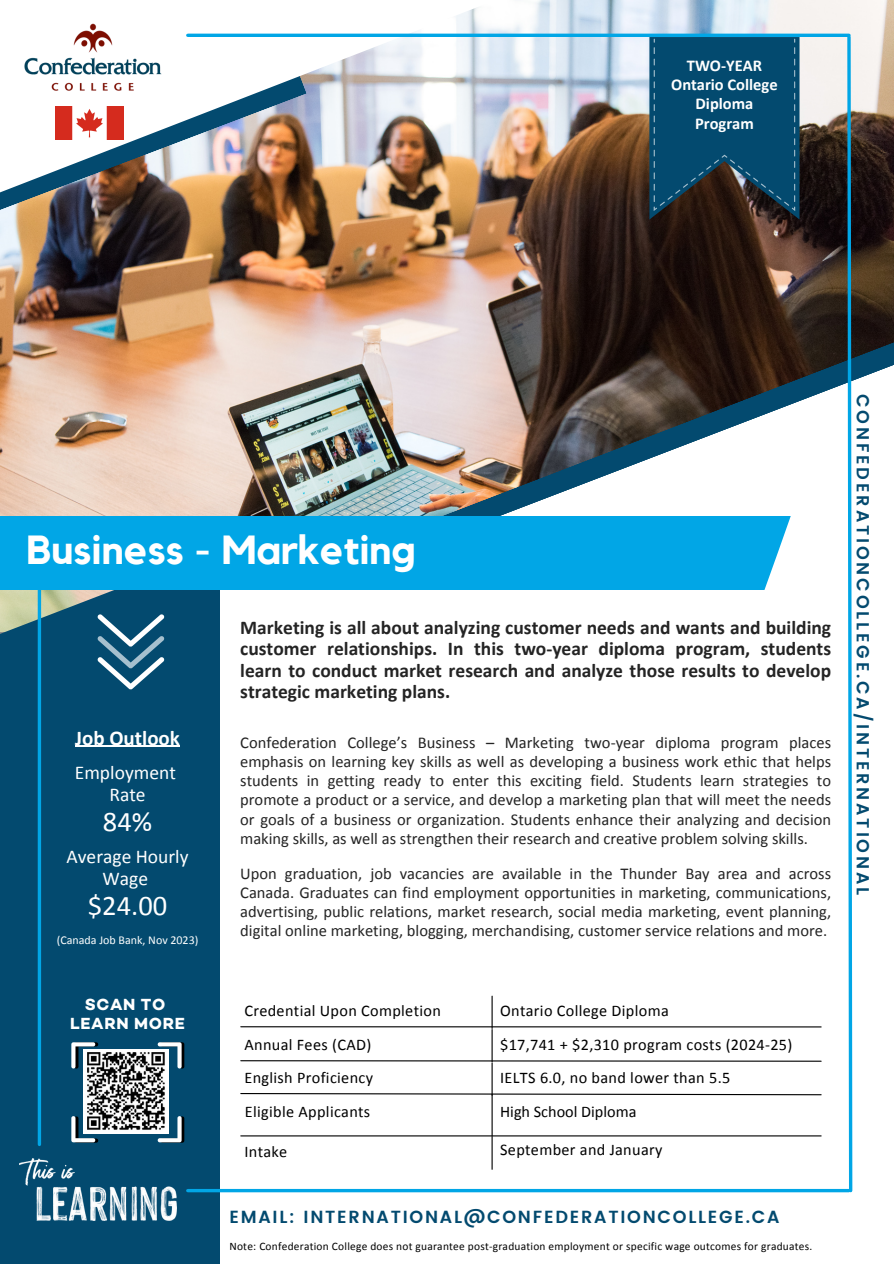
<style>
.page{position:relative;width:894px;height:1264px;background:#fff}
.page>*{position:absolute;margin:0;border:0;box-sizing:border-box;transform-origin:0 0}
.t1{font:700 40.5px "Kollektif";color:#fff}
.t2{font:28.5px "Calibri";color:#fff}
.t3{font:700 21px "Calibri";color:#fff}
.t4{font:700 19.5px/21.3px "Calibri";color:#242424;text-align:justify}
.t5{font:19.5px/22.2px "Calibri";color:#fff;text-align:center}
.t6{font:600 17.55px "Poppins";letter-spacing:.1em;color:#034a6f}
.t7{font:600 17.55px "Poppins";letter-spacing:.16em;color:#034a6f}
.t8{font:16.5px/19px "Calibri";color:#242424;text-align:justify}
.t9{font:700 16.5px/19.2px "Calibri";color:#fff;text-align:center}
.t10{font:16.35px "Campton Bold DEMO";letter-spacing:.04em;color:#fff}
.t11{font:16.2px "Calibri";letter-spacing:.02em;color:#000}
.t12{font:16.2px "Calibri";color:#000}
.t13{font:12px "Calibri";color:#fff}
.t14{font:11.4px "Calibri";letter-spacing:.02em;color:#000}
</style>
<div class="page">
<img style="left:0;top:0;width:893px;height:353px">
<svg style="left:258px;top:339px;width:499px;height:14px;background:#877a76"></svg>
<img style="left:0;top:353px;width:757px;height:163px">
<svg style="left:0;top:589px;width:220px;height:103px;background:#1f5d78"></svg>
<div style="left:0;top:692px;width:251px;height:571px;background:#034a6f"></div>
<img style="left:0;top:203px;width:306px;height:125px">
<img style="left:0;top:0;width:739px;height:203px">
<div style="left:220px;top:589px;width:673px;height:674px;background:#fff"></div>
<div style="left:0;top:516px;width:893px;height:73px;background:#01a6e6"></div>
<svg style="left:757px;top:331px;width:136px;height:259px"></svg>
<img style="left:10px;top:9px;width:166px;height:97px">
<svg style="left:188px;top:1188px;width:657px;height:4px;fill:#01a6e6"></svg>
<svg style="left:845px;top:34px;width:8px;height:1159px"></svg>
<hr style="left:38px;top:570px;width:3px;height:574px;background:#01a6e6">
<hr style="left:188px;top:34px;width:660px;height:3px;background:#01a6e6">
<img style="left:55px;top:106px;width:68px;height:34px">
<hr style="left:241px;top:1135px;width:579px;height:1px;background:#000">
<hr style="left:491px;top:1094px;width:1px;height:42px;background:#000">
<hr style="left:241px;top:1026px;width:579px;height:1px;background:#000">
<hr style="left:491px;top:996px;width:1px;height:32px;background:#000">
<svg style="left:240px;top:1059px;width:582px;height:3px"></svg>
<hr style="left:491px;top:1029px;width:1px;height:32px;background:#000">
<svg style="left:240px;top:1092px;width:582px;height:3px"></svg>
<hr style="left:491px;top:1062px;width:1px;height:33px;background:#000">
<hr style="left:491px;top:1136px;width:1px;height:33px;background:#000">
<svg style="left:649px;top:37px;width:150px;height:182px;background:#0d4562"></svg>
<img style="left:20px;top:1158px;width:156px;height:62px">
<svg style="left:97px;top:614px;width:67px;height:75px;background:#3c7390"></svg>
<hr style="left:75px;top:745px;width:105px;height:1px;background:#fff">
<svg style="left:71px;top:1116px;width:27px;height:26px"></svg>
<svg style="left:158px;top:1116px;width:26px;height:26px"></svg>
<svg style="left:158px;top:1042px;width:26px;height:26px"></svg>
<svg style="left:71px;top:1042px;width:27px;height:26px"></svg>
<img style="left:84px;top:1049px;width:85px;height:84px">
<p class="t9" style="left:671px;top:57px;width:108px">TWO-YEAR<br>Ontario College<br>Diploma</p>
<p class="t9" style="left:694px;top:115px;width:60px">Program</p>
<p class="t1" style="left:27px;top:531px;width:390px">Business - Marketing</p>
<p class="t3" style="left:75px;top:728px;width:106px">Job Outlook</p>
<p class="t5" style="left:75px;top:763px;width:102px">Employment</p>
<p class="t5" style="left:109px;top:785px;width:38px">Rate</p>
<p class="t2" style="left:103px;top:809px;width:51px">84%</p>
<p class="t5" style="left:67px;top:847px;width:123px">Average Hourly<br>Wage</p>
<p class="t2" style="left:88px;top:893px;width:81px">$24.00</p>
<p class="t13" style="left:57px;top:935px;width:143px">(Canada Job Bank, Nov 2023)</p>
<p class="t10" style="left:85px;top:996px;width:82px">SCAN TO</p>
<p class="t10" style="left:70px;top:1015px;width:116px">LEARN MORE</p>
<p class="t4" style="left:240px;top:618px;width:592px">Marketing is all about analyzing customer needs and wants and building customer relationships. In this two-year diploma program, students learn to conduct market research and analyze those results to develop strategic marketing plans.</p>
<p class="t8" style="left:240px;top:734px;width:592px">Confederation College’s Business – Marketing two-year diploma program places emphasis on learning key skills as well as developing a business work ethic that helps students in getting ready to enter this exciting field. Students learn strategies to promote a product or a service, and develop a marketing plan that will meet the needs or goals of a business or organization. Students enhance their analyzing and decision making skills, as well as strengthen their research and creative problem solving skills.</p>
<p class="t8" style="left:240px;top:865px;width:592px">Upon graduation, job vacancies are available in the Thunder Bay area and across Canada. Graduates can find employment opportunities in marketing, communications, advertising, public relations, market research, social media marketing, event planning, digital online marketing, blogging, merchandising, customer service relations and more.</p>
<p class="t11" style="left:244px;top:1003px;width:198px">Credential Upon Completion</p>
<p class="t11" style="left:500px;top:1004px;width:170px">Ontario College Diploma</p>
<p class="t11" style="left:244px;top:1037px;width:128px">Annual Fees (CAD)</p>
<p class="t11" style="left:500px;top:1037px;width:294px">$17,741 + $2,310 program costs (2024-25)</p>
<p class="t11" style="left:244px;top:1070px;width:130px">English Proficiency</p>
<p class="t11" style="left:500px;top:1070px;width:231px">IELTS 6.0, no band lower than 5.5</p>
<p class="t11" style="left:245px;top:1104px;width:127px">Eligible Applicants</p>
<p class="t12" style="left:500px;top:1105px;width:138px">High School Diploma</p>
<p class="t11" style="left:244px;top:1145px;width:44px">Intake</p>
<p class="t11" style="left:500px;top:1142px;width:164px">September and January</p>
<p class="t6" style="left:229px;top:1206px;width:551px">EMAIL: INTERNATIONAL@CONFEDERATIONCOLLEGE.CA</p>
<p class="t14" style="left:229px;top:1241px;width:584px">Note: Confederation College does not guarantee post-graduation employment or specific wage outcomes for graduates.</p>
<p class="t7" style="left:872px;top:394px;width:503px;rotate:90deg">CONFEDERATIONCOLLEGE.CA/INTERNATIONAL</p>
</div>
